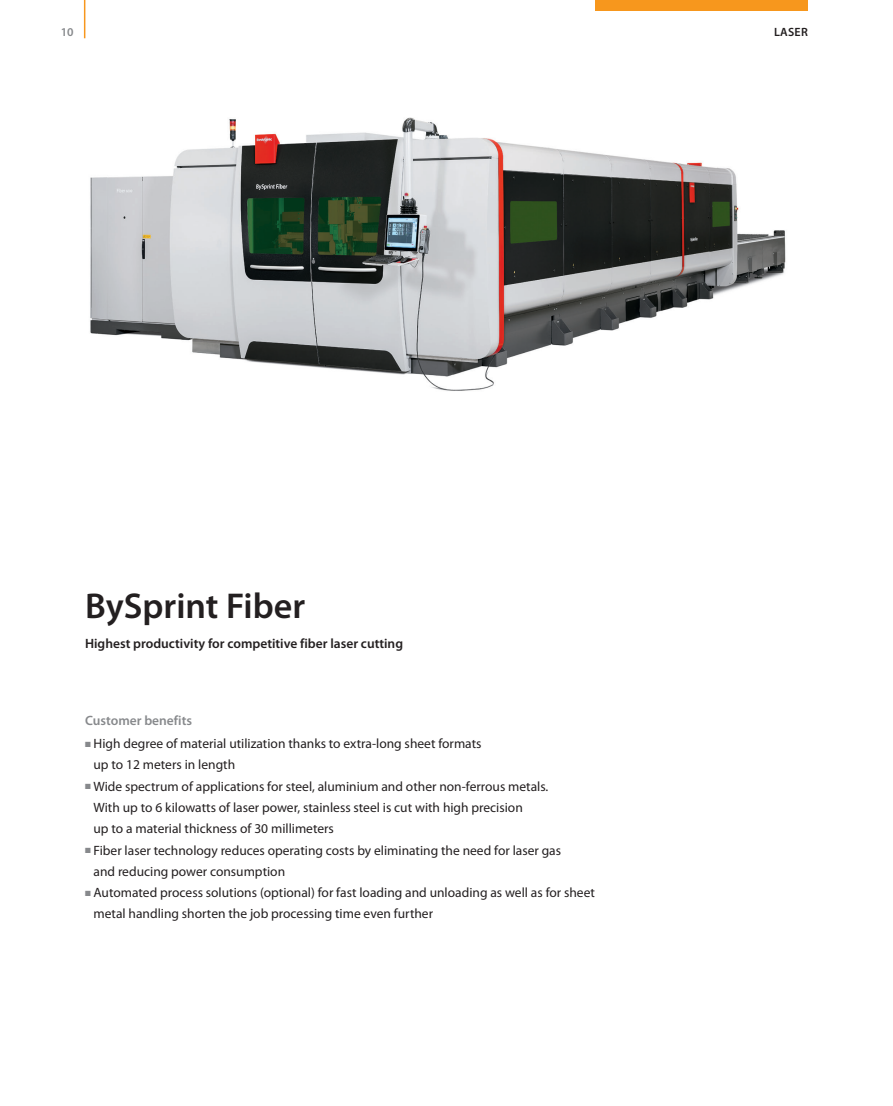
<style>
.page{position:relative;width:893px;height:1106px;background:#fff}
.page>*{position:absolute;margin:0;border:0;box-sizing:border-box;transform-origin:0 0}
.t1{font:600 36px "Myriad Pro";color:#231f20}
.t2{font:13.5px/21px "Myriad Pro";color:#231f20}
.t3{font:600 13.5px "Myriad Pro";color:#231f20}
.t4{font:600 13.5px "Myriad Pro";color:#87898c}
.t5{font:600 12px "Myriad Pro";letter-spacing:.02em;color:#231f20}
.t6{font:600 12px "Myriad Pro";color:#87898c}
.s1{color:#87898c}
</style>
<div class="page">
<hr style="left:84px;top:0;width:1px;height:38px;background:#f7971d">
<div style="left:595px;top:0;width:213px;height:11px;background:#f7971d"></div>
<img style="left:90px;top:117px;width:696px;height:274px">
<p class="t6" style="left:61px;top:24px;width:14px">10</p>
<p class="t5" style="left:774px;top:24px;width:35px">LASER</p>
<h1 class="t1" style="left:85px;top:583px;width:222px">BySprint Fiber</h1>
<p class="t3" style="left:85px;top:634px;width:320px">Highest productivity for competitive fiber laser cutting</p>
<p class="t4" style="left:85px;top:711px;width:109px">Customer benefits</p>
<p class="t2" style="left:94px;top:733px;width:389px;text-indent:-9px"><span class="s1">■</span> High degree of material utilization thanks to extra-long sheet formats up to 12 meters in length</p>
<p class="t2" style="left:94px;top:775px;width:456px;text-indent:-9px"><span class="s1">■</span> Wide spectrum of applications for steel, aluminium and other non-ferrous metals.<br>With up to 6 kilowatts of laser power, stainless steel is cut with high precision<br>up to a material thickness of 30 millimeters</p>
<p class="t2" style="left:94px;top:839px;width:469px;text-indent:-9px"><span class="s1">■</span> Fiber laser technology reduces operating costs by eliminating the need for laser gas and reducing power consumption</p>
<p class="t2" style="left:94px;top:881px;width:503px;text-indent:-9px"><span class="s1">■</span> Automated process solutions (optional) for fast loading and unloading as well as for sheet metal handling shorten the job processing time even further</p>
</div>
